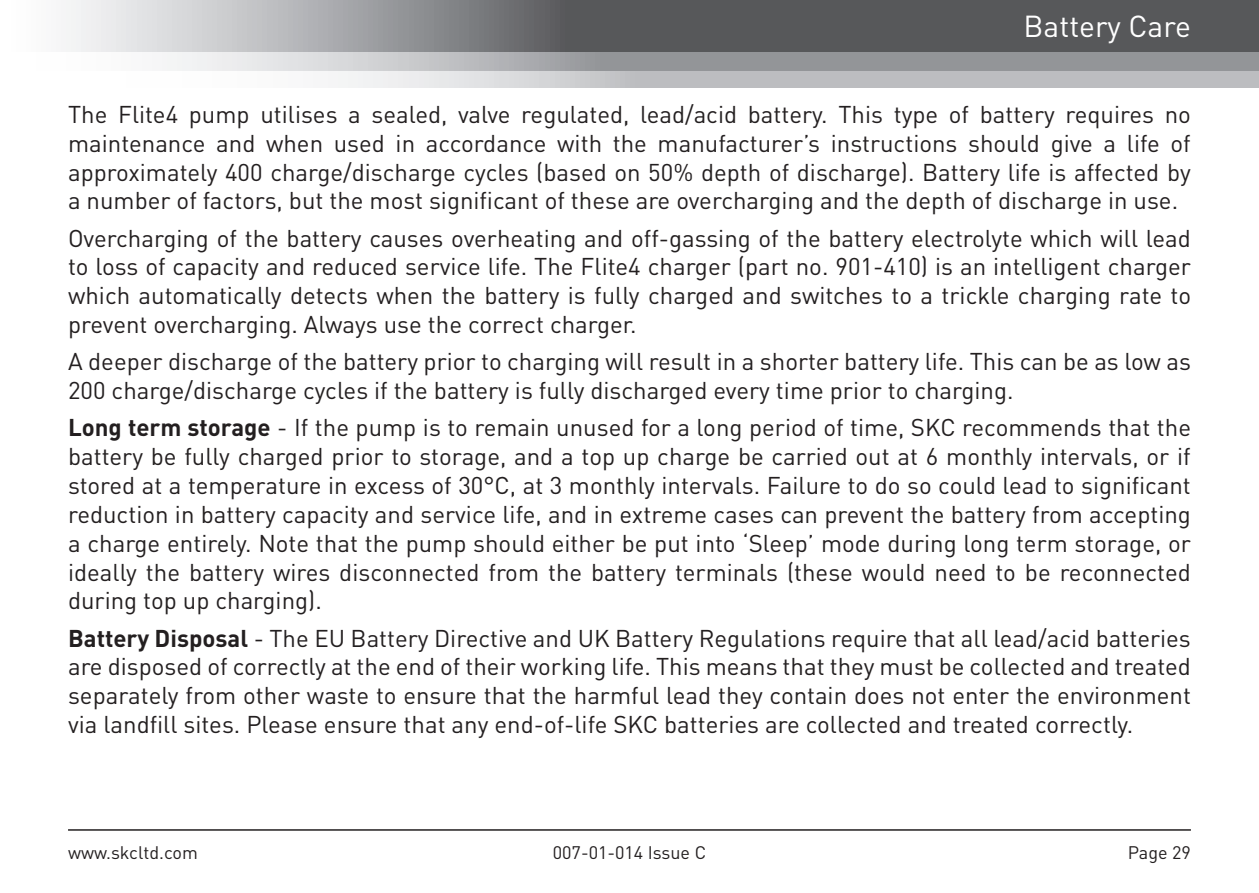
<style>
.page{position:relative;width:1259px;height:893px;background:#fff}
.page>*{position:absolute;margin:0;border:0;box-sizing:border-box;transform-origin:0 0}
.t1{font:30px "DIN Pro";color:#fff}
.Plain_Body_Text{font:24px/28.8px "DIN Pro";color:#231f20;text-align:justify}
.t2{font:18px "DIN Pro";color:#231f20}
.s1{font-weight:700}
</style>
<div class="page">
<svg style="left:338px;top:71px;width:921px;height:17px;background:#c6c7ca"></svg>
<svg style="left:66px;top:51px;width:1193px;height:20px;background:#adafb1"></svg>
<svg style="left:66px;top:0;width:1193px;height:51px;background:#7a7c7e"></svg>
<hr style="left:68px;top:829px;width:1123px;height:2px;background:#231f20">
<p class="t1" style="left:1023px;top:6px;width:169px">Battery Care</p>
<p class="Plain_Body_Text" style="left:68px;top:99px;width:1124px">The Flite4 pump utilises a sealed, valve regulated, lead/acid battery. This type of battery requires no maintenance and when used in accordance with the manufacturer’s instructions should give a life of approximately 400 charge/discharge cycles (based on 50% depth of discharge). Battery life is affected by a number of factors, but the most significant of these are overcharging and the depth of discharge in use.</p>
<p class="Plain_Body_Text" style="left:68px;top:223px;width:1124px">Overcharging of the battery causes overheating and off-gassing of the battery electrolyte which will lead to loss of capacity and reduced service life. The Flite4 charger (part no. 901-410) is an intelligent charger which automatically detects when the battery is fully charged and switches to a trickle charging rate to prevent overcharging. Always use the correct charger.</p>
<p class="Plain_Body_Text" style="left:68px;top:346px;width:1124px">A deeper discharge of the battery prior to charging will result in a shorter battery life. This can be as low as<br>200 charge/discharge cycles if the battery is fully discharged every time prior to charging.</p>
<p class="Plain_Body_Text" style="left:68px;top:412px;width:1124px"><span class="s1">Long term storage</span> - If the pump is to remain unused for a long period of time, SKC recommends that the battery be fully charged prior to storage, and a top up charge be carried out at 6 monthly intervals, or if stored at a temperature in excess of 30°C, at 3 monthly intervals. Failure to do so could lead to significant reduction in battery capacity and service life, and in extreme cases can prevent the battery from accepting a charge entirely. Note that the pump should either be put into ‘Sleep’ mode during long term storage, or ideally the battery wires disconnected from the battery terminals (these would need to be reconnected during top up charging).</p>
<p class="Plain_Body_Text" style="left:68px;top:623px;width:1124px"><span class="s1">Battery Disposal</span> - The EU Battery Directive and UK Battery Regulations require that all lead/acid batteries are disposed of correctly at the end of their working life. This means that they must be collected and treated separately from other waste to ensure that the harmful lead they contain does not enter the environment via landfill sites. Please ensure that any end-of-life SKC batteries are collected and treated correctly.</p>
<p class="t2" style="left:68px;top:840px;width:131px">www.skcltd.com</p>
<p class="t2" style="left:553px;top:840px;width:155px">007-01-014 Issue C</p>
<p class="t2" style="left:1127px;top:840px;width:65px">Page 29</p>
</div>
